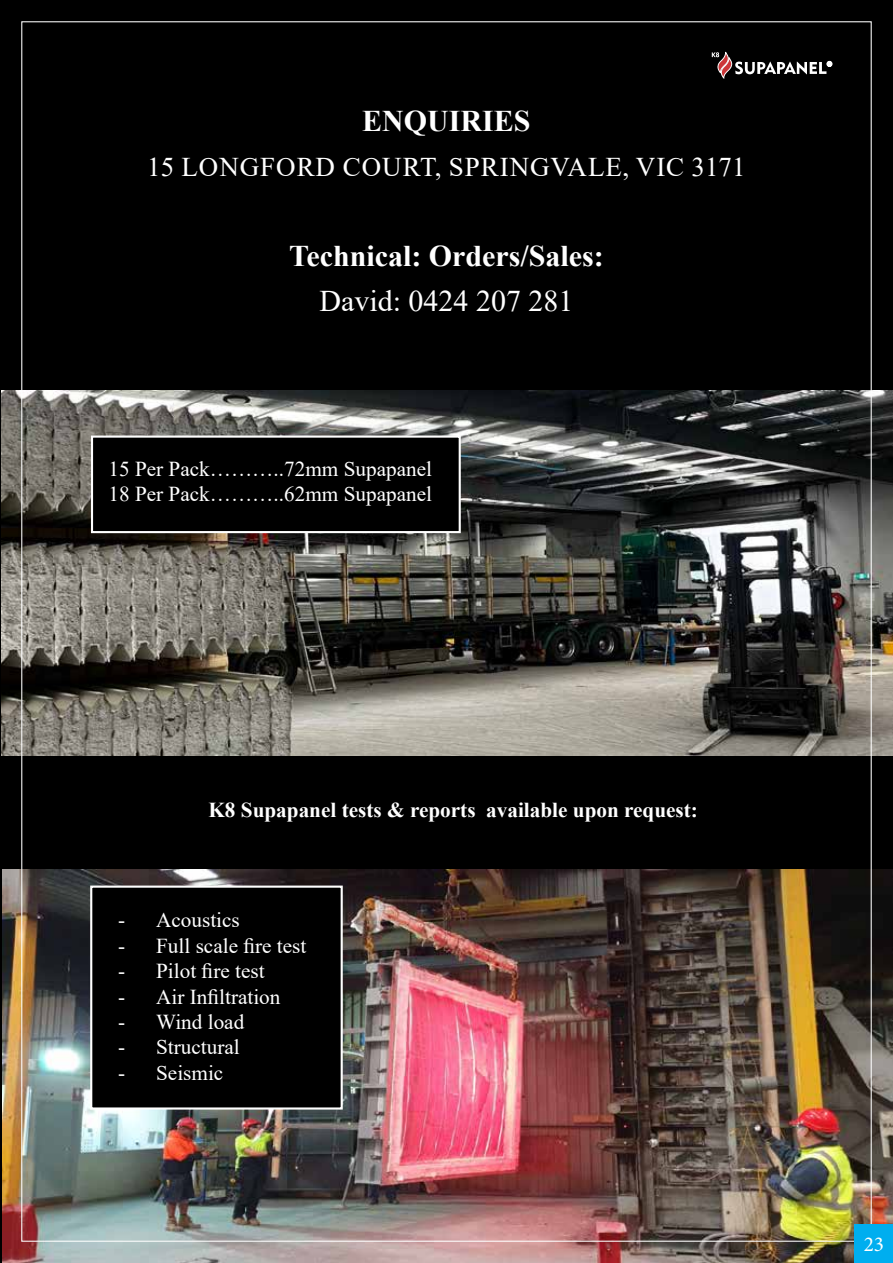
<style>
.page{position:relative;width:893px;height:1263px;background:#000}
.page>*{position:absolute;margin:0;border:0;box-sizing:border-box;transform-origin:0 0}
.t1{font:700 30px "Times New Roman";color:#fff}
.t2{font:30px "Times New Roman";color:#fff}
.t3{font:27px "Times New Roman";letter-spacing:.035em;color:#fff}
.t4{font:21.15px/25.5px "Times New Roman";color:#fff}
.t5{font:700 21.15px "Times New Roman";color:#fff}
.t6{font:21.15px "Minion Pro";color:#fff}
</style>
<div class="page">
<img style="left:2px;top:869px;width:891px;height:394px">
<img style="left:2px;top:390px;width:891px;height:366px">
<svg style="left:712px;top:52px;width:120px;height:26px"></svg>
<div style="left:855px;top:1225px;width:38px;height:38px;background:#00aeef"></div>
<div style="left:91px;top:887px;width:251px;height:221px;background:#000"></div>
<div style="left:90px;top:885px;width:253px;height:224px;border:2px solid #fff"></div>
<div style="left:92px;top:437px;width:368px;height:95px;background:#000"></div>
<div style="left:91px;top:435px;width:370px;height:98px;border:2px solid #fff"></div>
<h1 class="t1" style="left:362px;top:99px;width:170px">ENQUIRIES</h1>
<p class="t3" style="left:147px;top:148px;width:600px">15 LONGFORD COURT, SPRINGVALE, VIC 3171</p>
<h1 class="t1" style="left:289px;top:234px;width:316px">Technical: Orders/Sales:</h1>
<h1 class="t2" style="left:319px;top:280px;width:256px">David: 0424 207 281</h1>
<p class="t4" style="left:109px;top:455px;width:325px">15 Per Pack………..72mm Supapanel<br>18 Per Pack………..62mm Supapanel</p>
<p class="t5" style="left:208px;top:795px;width:491px">K8 Supapanel tests &amp; reports available upon request:</p>
<p class="t4" style="left:118px;top:907px;width:123px">- Acoustics</p>
<p class="t4" style="left:118px;top:932px;width:190px">- Full scale fire test</p>
<p class="t4" style="left:118px;top:957px;width:148px">- Pilot fire test</p>
<p class="t4" style="left:118px;top:983px;width:164px">- Air Infiltration</p>
<p class="t4" style="left:118px;top:1008px;width:128px">- Wind load</p>
<p class="t4" style="left:118px;top:1034px;width:123px">- Structural</p>
<p class="t4" style="left:118px;top:1059px;width:107px">- Seismic</p>
<p class="t6" style="left:864px;top:1230px;width:22px">23</p>
</div>
